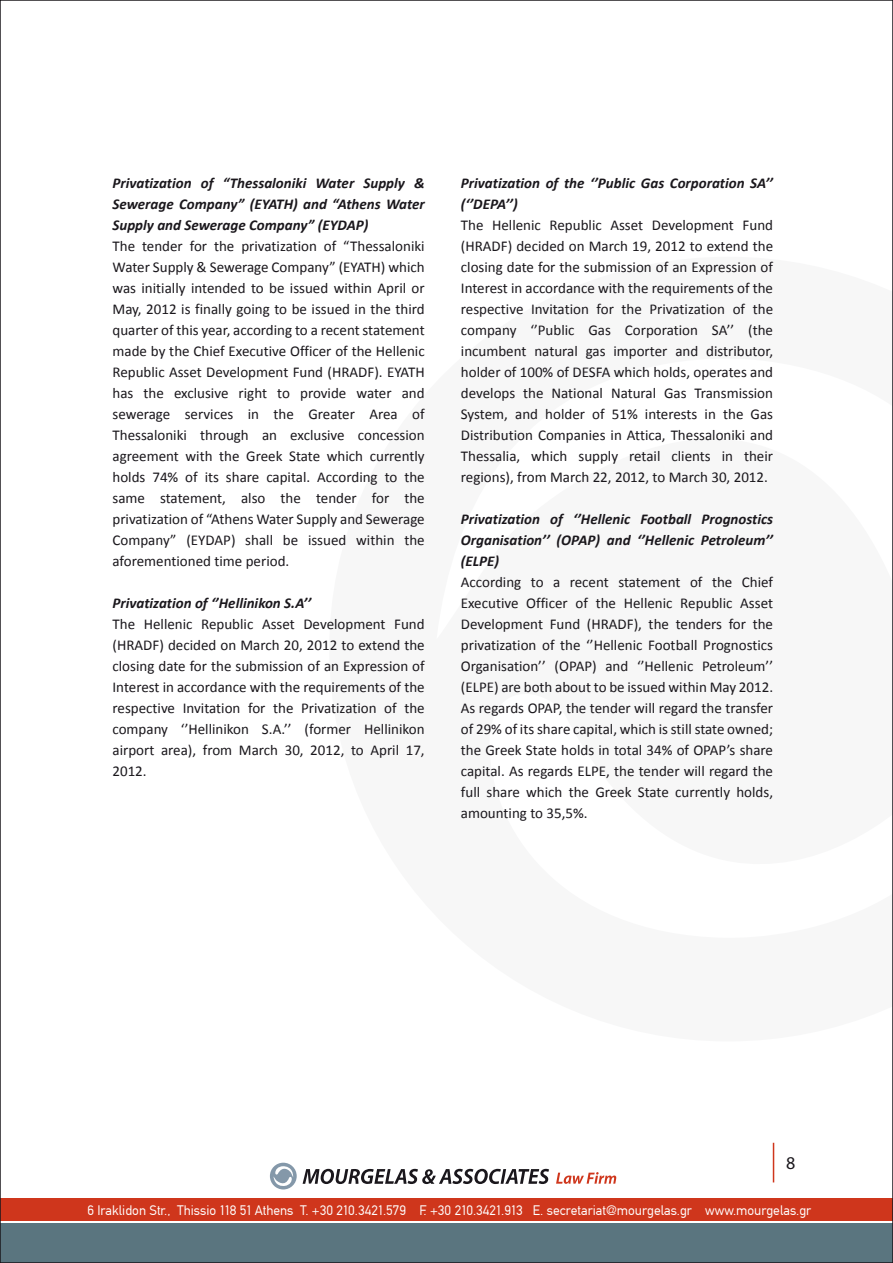
<style>
.page{position:relative;width:893px;height:1263px;background:#fff}
.page>*{position:absolute;margin:0;border:0;box-sizing:border-box;transform-origin:0 0}
.t1{font:18px "Myriad Pro";color:#1a171c}
.t2{font:15px/21px "Calibri";color:#1a171c}
.t3{font:13.5px "CF Din";color:#fff}
.s1{font-weight:700;font-style:italic}
</style>
<div class="page">
<div style="left:1px;top:1224px;width:892px;height:39px;background:#5a757f"></div>
<div style="left:1px;top:1199px;width:892px;height:22px;background:#cf361c"></div>
<hr style="left:773px;top:1143px;width:1px;height:39px;background:#cf361c">
<div style="left:270px;top:1163px;width:27px;height:26px;background:#8498a9;border-radius:50%"></div>
<svg style="left:273px;top:1164px;width:20px;height:23px"></svg>
<svg style="left:303px;top:1169px;width:246px;height:15px"></svg>
<svg style="left:556px;top:1172px;width:60px;height:12px"></svg>
<p class="t2" style="left:113px;top:173px;width:314px"><span class="s1">Privatization of “Thessaloniki Water Supply &amp; Sewerage Company” (EYATH) and “Athens Water Supply and Sewerage Company” (EYDAP)<br></span>The tender for the privatization of “Thessaloniki Water Supply &amp; Sewerage Company” (EYATH) which was initially intended to be issued within April or May, 2012 is finally going to be issued in the third quarter of this year, according to a recent statement made by the Chief Executive Officer of the Hellenic Republic Asset Development Fund (HRADF). EYATH has the exclusive right to provide water and sewerage services in the Greater Area of Thessaloniki through an exclusive concession agreement with the Greek State which currently holds 74% of its share capital. According to the same statement, also the tender for the privatization of “Athens Water Supply and Sewerage Company” (EYDAP) shall be issued within the aforementioned time period.</p>
<p class="t2" style="left:113px;top:593px;width:314px"><span class="s1">Privatization of ‘’Hellinikon S.A’’<br></span>The Hellenic Republic Asset Development Fund (HRADF) decided on March 20, 2012 to extend the closing date for the submission of an Expression of Interest in accordance with the requirements of the respective Invitation for the Privatization of the company ‘’Hellinikon S.A.’’ (former Hellinikon airport area), from March 30, 2012, to April 17, 2012.</p>
<p class="t2" style="left:461px;top:173px;width:314px"><span class="s1">Privatization of the ‘’Public Gas Corporation SA’’ (‘’DEPA’’)<br></span>The Hellenic Republic Asset Development Fund (HRADF) decided on March 19, 2012 to extend the closing date for the submission of an Expression of Interest in accordance with the requirements of the respective Invitation for the Privatization of the company ‘’Public Gas Corporation SA’’ (the incumbent natural gas importer and distributor, holder of 100% of DESFA which holds, operates and develops the National Natural Gas Transmission System, and holder of 51% interests in the Gas Distribution Companies in Attica, Thessaloniki and Thessalia, which supply retail clients in their regions), from March 22, 2012, to March 30, 2012.</p>
<p class="t2" style="left:461px;top:509px;width:314px"><span class="s1">Privatization of ‘’Hellenic Football Prognostics Organisation’’ (OPAP) and ‘’Hellenic Petroleum’’ (ELPE)<br></span>According to a recent statement of the Chief Executive Officer of the Hellenic Republic Asset Development Fund (HRADF), the tenders for the privatization of the ‘’Hellenic Football Prognostics Organisation’’ (OPAP) and ‘’Hellenic Petroleum’’ (ELPE) are both about to be issued within May 2012.<br>As regards OPAP, the tender will regard the transfer of 29% of its share capital, which is still state owned; the Greek State holds in total 34% of OPAP’s share capital. As regards ELPE, the tender will regard the full share which the Greek State currently holds, amounting to 35,5%.</p>
<p class="t1" style="left:786px;top:1152px;width:11px">8</p>
<p class="t3" style="left:87px;top:1202px;width:725px">6 Iraklidon Str., Thissio 118 51 Athens T. +30 210.3421.579 F. +30 210.3421.913 E. secretariat@mourgelas.gr www.mourgelas.gr</p>
</div>
